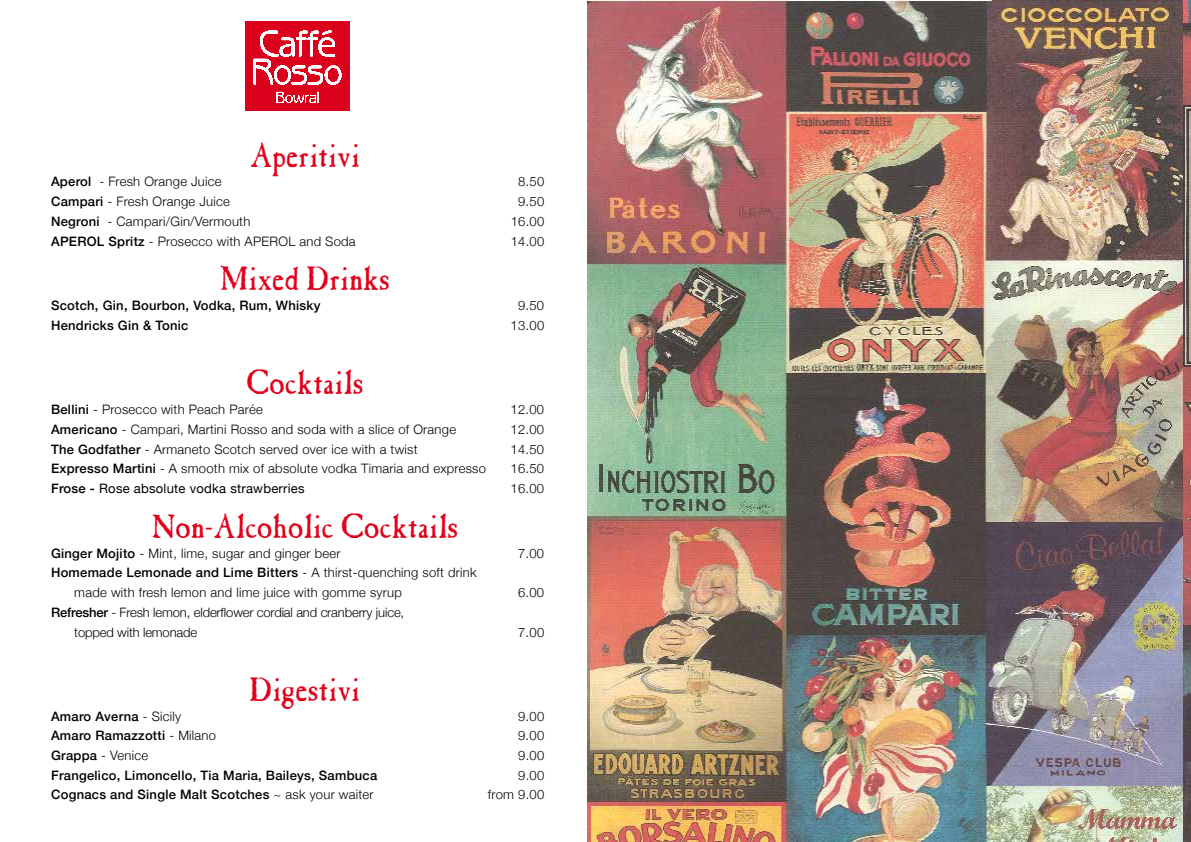
<style>
.page{position:relative;width:1191px;height:842px;background:#fff}
.page>*{position:absolute;margin:0;border:0;box-sizing:border-box;transform-origin:0 0}
.t1{font:35px "Caslon Antique";color:#e2001a;scale:.93 1}
.t2{font:300 13px/19.7px "Helvetica Neue";letter-spacing:.02em;color:#000}
.t3{font:500 13px "Helvetica Neue";letter-spacing:.02em;color:#000}
.t4{font:300 13px/19.7px "Helvetica Neue";letter-spacing:-.01em;color:#000}
.t5{font:13px "Helvetica Neue";letter-spacing:.02em;color:#000}
.s1{font-weight:500}
.s2{font-weight:300}
</style>
<div class="page">
<img style="left:587px;top:0;width:603px;height:841px">
<img style="left:246px;top:22px;width:104px;height:89px">
<h1 class="t1" style="left:250px;top:139px;width:120px">Aperitivi</h1>
<p class="t2" style="left:51px;top:171px;width:172px"><span class="s1">Aperol</span> - Fresh Orange Juice</p>
<p class="t2" style="left:518px;top:171px;width:28px">8.50</p>
<p class="t2" style="left:51px;top:191px;width:180px"><span class="s1">Campari</span> - Fresh Orange Juice</p>
<p class="t2" style="left:518px;top:191px;width:28px">9.50</p>
<p class="t2" style="left:51px;top:210px;width:201px"><span class="s1">Negroni</span> - Campari/Gin/Vermouth</p>
<p class="t2" style="left:510px;top:210px;width:35px">16.00</p>
<p class="t2" style="left:51px;top:230px;width:306px"><span class="s1">APEROL Spritz</span> - Prosecco with APEROL and Soda</p>
<p class="t2" style="left:510px;top:230px;width:35px">14.00</p>
<h1 class="t1" style="left:220px;top:263px;width:184px">Mixed Drinks</h1>
<p class="t3" style="left:51px;top:295px;width:271px">Scotch, Gin, Bourbon, Vodka, Rum, Whisky</p>
<p class="t2" style="left:518px;top:294px;width:28px">9.50</p>
<p class="t3" style="left:51px;top:315px;width:139px">Hendricks Gin &amp; Tonic</p>
<p class="t2" style="left:510px;top:314px;width:35px">13.00</p>
<h1 class="t1" style="left:246px;top:367px;width:127px">Cocktails</h1>
<p class="t2" style="left:51px;top:399px;width:213px"><span class="s1">Bellini</span> - Prosecco with Peach Parée</p>
<p class="t2" style="left:510px;top:399px;width:35px">12.00</p>
<p class="t2" style="left:51px;top:418px;width:406px"><span class="s1">Americano</span> - Campari, Martini Rosso and soda with a slice of Orange</p>
<p class="t2" style="left:510px;top:418px;width:35px">12.00</p>
<p class="t2" style="left:51px;top:438px;width:368px"><span class="s1">The Godfather</span> - Armaneto Scotch served over ice with a twist</p>
<p class="t2" style="left:510px;top:438px;width:35px">14.50</p>
<p class="t2" style="left:51px;top:458px;width:436px"><span class="s1">Expresso Martini</span> - A smooth mix of absolute vodka Timaria and expresso</p>
<p class="t2" style="left:510px;top:458px;width:35px">16.50</p>
<p class="t5" style="left:51px;top:479px;width:255px"><span class="s1">Frose -</span> Rose absolute vodka strawberries</p>
<p class="t2" style="left:510px;top:478px;width:35px">16.00</p>
<h1 class="t1" style="left:152px;top:511px;width:331px">Non-Alcoholic Cocktails</h1>
<p class="t2" style="left:51px;top:542px;width:291px"><span class="s1">Ginger Mojito</span> - Mint, lime, sugar and ginger beer</p>
<p class="t2" style="left:518px;top:542px;width:28px">7.00</p>
<p class="t2" style="left:74px;top:562px;width:404px;text-indent:-23px"><span class="s1">Homemade Lemonade and Lime Bitters</span> - A thirst-quenching soft drink made with fresh lemon and lime juice with gomme syrup</p>
<p class="t2" style="left:518px;top:582px;width:28px">6.00</p>
<p class="t4" style="left:74px;top:601px;width:331px;text-indent:-23px"><span class="s1">Refresher</span> - Fresh lemon, elderflower cordial and cranberry juice, topped with lemonade</p>
<h1 class="t1" style="left:249px;top:673px;width:120px">Digestivi</h1>
<p class="t2" style="left:518px;top:621px;width:28px">7.00</p>
<p class="t3" style="left:51px;top:705px;width:132px">Amaro Averna <span class="s2">- Sicily</span></p>
<p class="t2" style="left:518px;top:705px;width:28px">9.00</p>
<p class="t3" style="left:51px;top:725px;width:167px">Amaro Ramazzotti <span class="s2">- Milano</span></p>
<p class="t2" style="left:518px;top:725px;width:28px">9.00</p>
<p class="t2" style="left:51px;top:745px;width:99px"><span class="s1">Grappa</span> - Venice</p>
<p class="t2" style="left:518px;top:745px;width:28px">9.00</p>
<p class="t3" style="left:51px;top:765px;width:328px">Frangelico, Limoncello, Tia Maria, Baileys, Sambuca</p>
<p class="t2" style="left:518px;top:764px;width:28px">9.00</p>
<p class="t3" style="left:51px;top:784px;width:324px">Cognacs and Single Malt Scotches <span class="s2">~ ask your waiter</span></p>
<p class="t2" style="left:488px;top:784px;width:58px">from 9.00</p>
</div>
